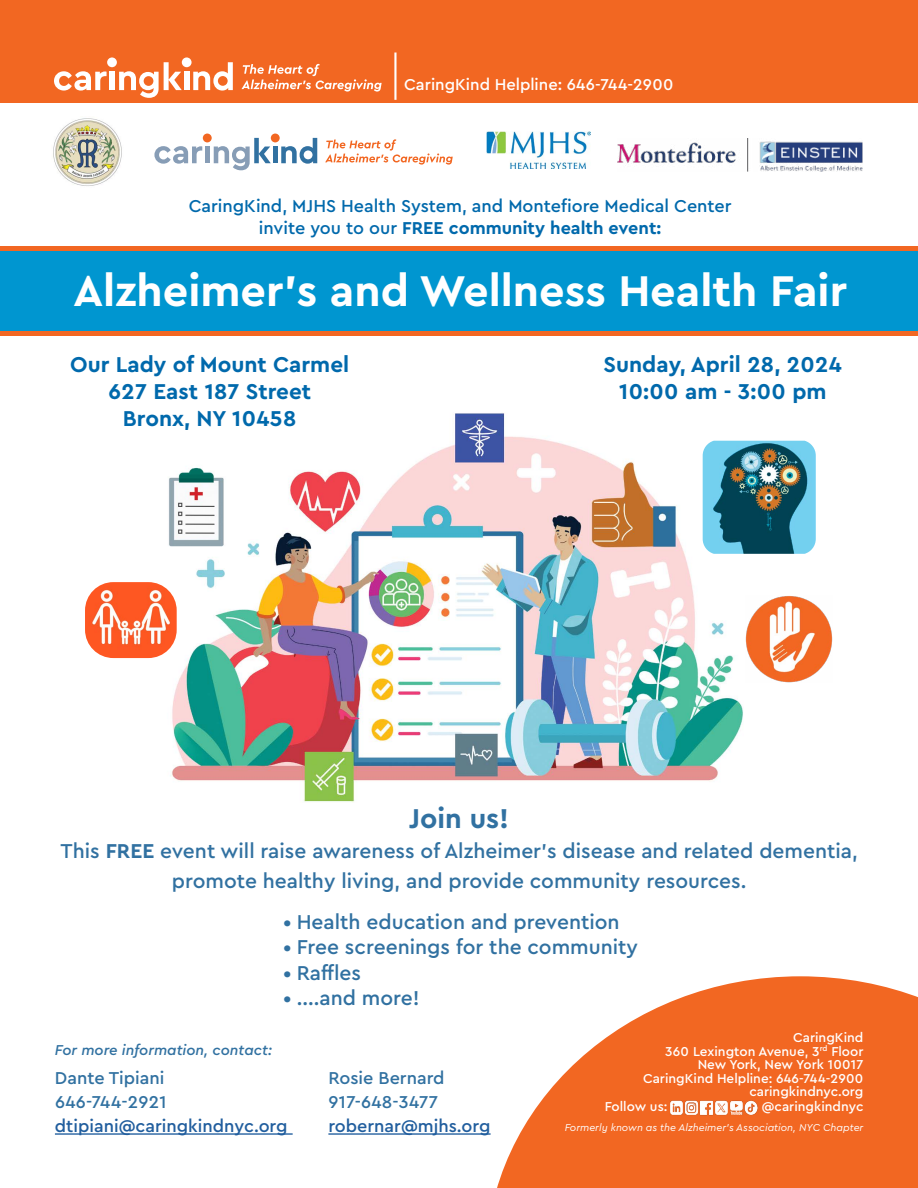
<style>
.page{position:relative;width:918px;height:1188px;background:#fff}
.page>*{position:absolute;margin:0;border:0;box-sizing:border-box;transform-origin:0 0}
.t1{font:700 45px "Cera PRO";color:#fff}
.t2{font:700 28.5px "Cera PRO";color:#3171a1}
.t3{font:700 22.5px/27px "Cera PRO";color:#0069ac;text-align:center}
.t4{font:500 21px/30px "Cera PRO";color:#3171a1;text-align:center}
.t5{font:500 18px/21.6px "Cera PRO";color:#0069ac;text-align:center}
.t6{font:500 18px/24px "Cera PRO";color:#3171a1}
.t7{font:500 18px "Cera PRO";color:#215e9e}
.t8{font:500 16.5px "Cera PRO";color:#fff}
.t9{font:italic 500 15px "Cera PRO";color:#3171a1}
.t10{font:500 13.5px/13.5px "Cera PRO";color:#fff;text-align:right}
.t11{font:italic 10.5px "Cera PRO";color:#fff}
.s1{font-weight:700}
</style>
<div class="page">
<img style="left:121px;top:413px;width:667px;height:389px">
<img style="left:703px;top:441px;width:113px;height:113px">
<img style="left:746px;top:595px;width:87px;height:88px">
<img style="left:158px;top:459px;width:79px;height:95px">
<img style="left:85px;top:582px;width:92px;height:76px">
<div style="left:0;top:246px;width:918px;height:90px;background:#f26722"></div>
<div style="left:0;top:251px;width:918px;height:80px;background:#0096d0"></div>
<div style="left:0;top:0;width:918px;height:103px;background:#f26722"></div>
<svg style="left:54px;top:71px;width:53px;height:20px"></svg>
<div style="left:110px;top:72px;width:5px;height:18px;background:#fff"></div>
<svg style="left:119px;top:62px;width:63px;height:36px"></svg>
<svg style="left:193px;top:62px;width:40px;height:29px"></svg>
<div style="left:107px;top:57px;width:10px;height:10px;background:#fff;border-radius:50%"></div>
<div style="left:184px;top:72px;width:5px;height:18px;background:#fff"></div>
<div style="left:182px;top:57px;width:10px;height:10px;background:#fff;border-radius:50%"></div>
<svg style="left:242px;top:64px;width:140px;height:28px;background:#f4844c"></svg>
<hr style="left:394px;top:52px;width:3px;height:48px;background:#fff">
<svg style="left:497px;top:976px;width:421px;height:212px;fill:#f26722"></svg>
<img style="left:670px;top:1101px;width:88px;height:14px">
<img style="left:618px;top:139px;width:244px;height:33px">
<img style="left:487px;top:131px;width:104px;height:38px">
<img style="left:53px;top:118px;width:69px;height:68px">
<svg style="left:154px;top:146px;width:48px;height:18px"></svg>
<div style="left:205px;top:147px;width:5px;height:16px;background:#879db6"></div>
<svg style="left:214px;top:138px;width:57px;height:32px"></svg>
<svg style="left:281px;top:138px;width:36px;height:26px"></svg>
<div style="left:203px;top:134px;width:9px;height:8px;background:#f26722;border-radius:50%"></div>
<div style="left:273px;top:147px;width:5px;height:16px;background:#3171a1"></div>
<div style="left:271px;top:134px;width:9px;height:8px;background:#f26722;border-radius:50%"></div>
<svg style="left:325px;top:139px;width:128px;height:26px"></svg>
<hr style="left:55px;top:1133px;width:238px;height:2px;background:#215e9e">
<hr style="left:328px;top:1133px;width:163px;height:2px;background:#215e9e">
<p class="t8" style="left:404px;top:74px;width:271px">CaringKind Helpline: 646-744-2900</p>
<p class="t5" style="left:189px;top:195px;width:544px">CaringKind, MJHS Health System, and Montefiore Medical Center invite you to our <span class="s1">FREE community health event:</span></p>
<h1 class="t1" style="left:74px;top:261px;width:775px">Alzheimer’s and Wellness Health Fair</h1>
<p class="t3" style="left:70px;top:350px;width:281px">Our Lady of Mount Carmel<br>627 East 187 Street<br>Bronx, NY 10458</p>
<p class="t3" style="left:604px;top:350px;width:240px">Sunday, April 28, 2024<br>10:00 am - 3:00 pm</p>
<h2 class="t2" style="left:409px;top:800px;width:101px">Join us!</h2>
<p class="t4" style="left:61px;top:835px;width:799px">This <span class="s1">FREE</span> event will raise awareness of Alzheimer’s disease and related dementia, promote healthy living, and provide community resources.</p>
<p class="t4" style="left:283px;top:906px;width:338px">• Health education and prevention</p>
<p class="t4" style="left:283px;top:932px;width:356px">• Free screenings for the community</p>
<p class="t4" style="left:283px;top:957px;width:79px">• Raffles</p>
<p class="t4" style="left:283px;top:982px;width:138px">• ....and more!</p>
<p class="t9" style="left:55px;top:1040px;width:219px">For more information, contact:</p>
<p class="t6" style="left:55px;top:1065px;width:113px">Dante Tipiani<br>646-744-2921</p>
<p class="t7" style="left:55px;top:1114px;width:234px">dtipiani@caringkindnyc.org</p>
<p class="t6" style="left:328px;top:1065px;width:118px">Rosie Bernard<br>917-648-3477</p>
<p class="t7" style="left:328px;top:1114px;width:164px">robernar@mjhs.org</p>
<p class="t10" style="left:643px;top:1030px;width:222px">CaringKind<br>360 Lexington Avenue, 3<sup>rd</sup> Floor<br>New York, New York 10017<br>CaringKind Helpline: 646-744-2900 caringkindnyc.org</p>
<p class="t10" style="left:605px;top:1099px;width:64px">Follow us:</p>
<p class="t10" style="left:762px;top:1099px;width:103px">@caringkindnyc</p>
<p class="t11" style="left:565px;top:1120px;width:300px">Formerly known as the Alzheimer’s Association, NYC Chapter</p>
</div>
